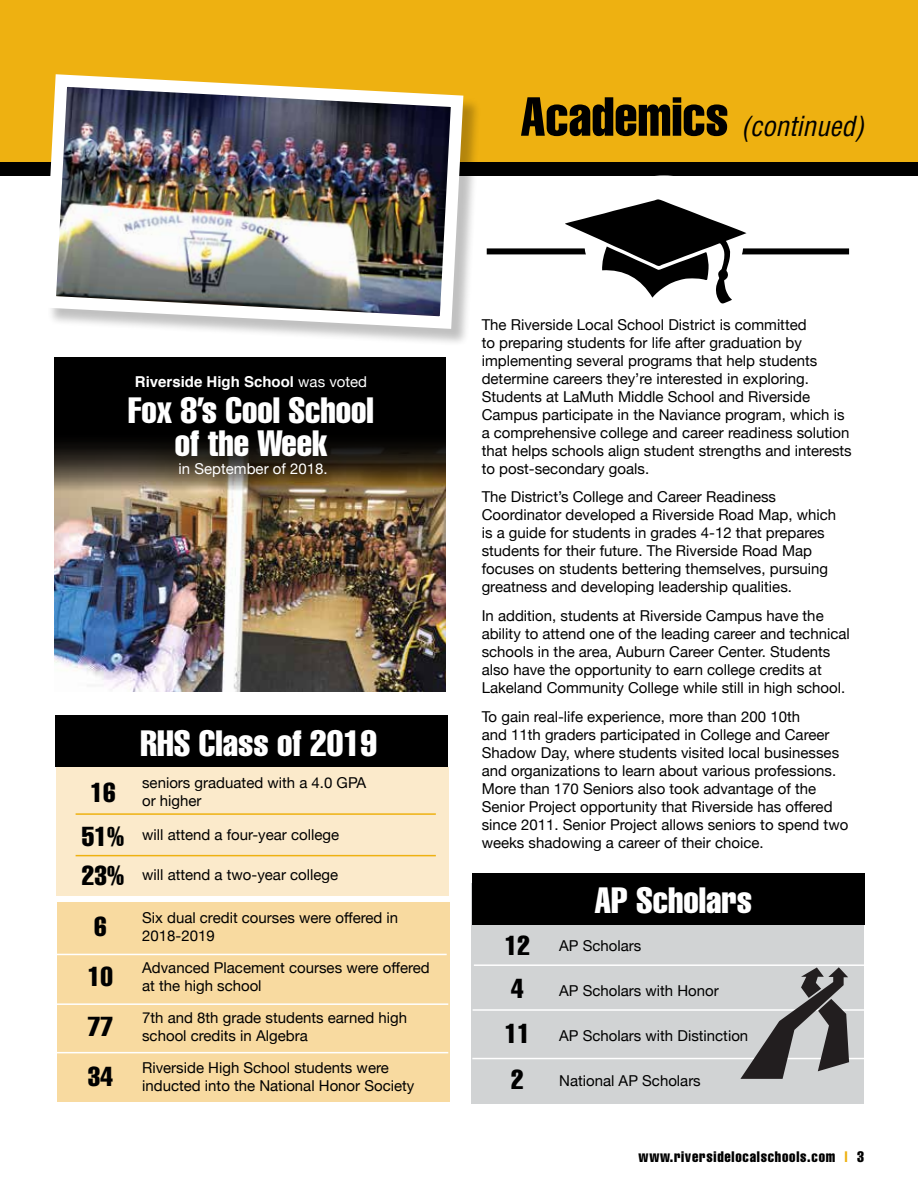
<style>
.page{position:relative;width:918px;height:1188px;background:#fff}
.page>*{position:absolute;margin:0;border:0;box-sizing:border-box;transform-origin:0 0}
.t1{font:extra-condensed 36px/33px "Helvetica";color:#fff;text-align:center}
.t2{font:extra-condensed 27px/49.8px "Helvetica";color:#000}
.t3{font:italic condensed 27px "Helvetica";color:#000}
.t4{font:15px/18px "Helvetica Neue";color:#000}
.t5{font:extra-condensed 15px "Helvetica";letter-spacing:.05em;color:#000}
.t6{font:700 15px "Helvetica";color:#fff}
.t7{font:15px "Helvetica Neue";color:#fff}
.s1{font-style:normal;font-stretch:extra-condensed;font-size:54px}
.s2{font-family:"Helvetica Neue";font-weight:400}
.s3{color:#eeb111}
</style>
<div class="page">
<div style="left:471px;top:884px;width:393px;height:220px;background:#d1d3d4"></div>
<div style="left:57px;top:903px;width:393px;height:199px;background:#f8daa0"></div>
<div style="left:56px;top:767px;width:393px;height:129px;background:#fbeacb"></div>
<div style="left:0;top:0;width:918px;height:162px;background:#eeb111"></div>
<div style="left:0;top:162px;width:918px;height:14px;background:#000"></div>
<div style="left:46px;top:77px;width:436px;height:270px;background:#000;opacity:.25"></div>
<img style="left:46px;top:74px;width:424px;height:261px">
<div style="left:56px;top:716px;width:392px;height:51px;background:#000"></div>
<hr style="left:76px;top:813px;width:360px;height:2px;background:#eeb111">
<hr style="left:76px;top:855px;width:360px;height:1px;background:#eeb111">
<div style="left:473px;top:873px;width:392px;height:52px;background:#000"></div>
<hr style="left:56px;top:1003px;width:392px;height:2px;background:#fff">
<hr style="left:56px;top:1052px;width:392px;height:1px;background:#fff">
<hr style="left:474px;top:964px;width:393px;height:2px;background:#fff">
<hr style="left:473px;top:1009px;width:392px;height:2px;background:#fff">
<hr style="left:472px;top:1058px;width:393px;height:1px;background:#fff">
<svg style="left:740px;top:967px;width:109px;height:112px"></svg>
<hr style="left:54px;top:954px;width:393px;height:1px;background:#fff">
<div style="left:487px;top:248px;width:362px;height:6px;background:#000"></div>
<svg style="left:565px;top:199px;width:182px;height:105px"></svg>
<div style="left:54px;top:357px;width:392px;height:335px;background:#000"></div>
<img style="left:54px;top:442px;width:392px;height:250px">
<h2 class="t3" style="left:520px;top:109px;width:345px"><span class="s1">Academics</span> (continued)</h2>
<p class="t6" style="left:135px;top:369px;width:234px">Riverside High School <span class="s2">was voted</span></p>
<h1 class="t1" style="left:128px;top:393px;width:247px">Fox 8’s Cool School of the Week</h1>
<p class="t7" style="left:179px;top:457px;width:150px">in September of 2018.</p>
<h2 class="t2" style="left:82px;top:770px;width:44px;line-height:44.4px;text-align:center">16<br>51%</h2>
<h2 class="t2" style="left:82px;top:850px;width:44px">23%</h2>
<h2 class="t2" style="left:88px;top:901px;width:27px">6<br>10<br>77<br>34</h2>
<h1 class="t1" style="left:140px;top:726px;width:238px">RHS Class of 2019</h1>
<p class="t4" style="left:142px;top:774px;width:226px">seniors graduated with a 4.0 GPA or higher</p>
<p class="t4" style="left:142px;top:827px;width:198px">will attend a four-year college</p>
<p class="t4" style="left:142px;top:866px;width:198px">will attend a two-year college</p>
<p class="t4" style="left:142px;top:909px;width:258px">Six dual credit courses were offered in<br>2018-2019</p>
<p class="t4" style="left:142px;top:959px;width:289px">Advanced Placement courses were offered at the high school</p>
<p class="t4" style="left:142px;top:1009px;width:267px">7th and 8th grade students earned high school credits in Algebra</p>
<p class="t4" style="left:142px;top:1059px;width:274px">Riverside High School students were inducted into the National Honor Society</p>
<p class="t4" style="left:482px;top:316px;width:372px">The Riverside Local School District is committed<br>to preparing students for life after graduation by implementing several programs that help students determine careers they’re interested in exploring.<br>Students at LaMuth Middle School and Riverside Campus participate in the Naviance program, which is a comprehensive college and career readiness solution that helps schools align student strengths and interests to post-secondary goals.</p>
<p class="t4" style="left:482px;top:489px;width:356px">The District’s College and Career Readiness Coordinator developed a Riverside Road Map, which is a guide for students in grades 4-12 that prepares students for their future. The Riverside Road Map focuses on students bettering themselves, pursuing greatness and developing leadership qualities.</p>
<p class="t4" style="left:482px;top:608px;width:370px">In addition, students at Riverside Campus have the ability to attend one of the leading career and technical schools in the area, Auburn Career Center. Students also have the opportunity to earn college credits at Lakeland Community College while still in high school.</p>
<p class="t4" style="left:482px;top:709px;width:368px">To gain real-life experience, more than 200 10th<br>and 11th graders participated in College and Career Shadow Day, where students visited local businesses and organizations to learn about various professions.<br>More than 170 Seniors also took advantage of the Senior Project opportunity that Riverside has offered since 2011. Senior Project allows seniors to spend two weeks shadowing a career of their choice.</p>
<h2 class="t2" style="left:505px;top:924px;width:27px;line-height:42.5px">12<br>4</h2>
<h2 class="t2" style="left:505px;top:1011px;width:27px;line-height:45.5px">11<br>2</h2>
<h1 class="t1" style="left:595px;top:883px;width:159px">AP Scholars</h1>
<p class="t4" style="left:559px;top:937px;width:84px">AP Scholars</p>
<p class="t4" style="left:559px;top:982px;width:161px">AP Scholars with Honor</p>
<p class="t4" style="left:559px;top:1027px;width:191px">AP Scholars with Distinction</p>
<p class="t4" style="left:559px;top:1072px;width:143px">National AP Scholars</p>
<p class="t5" style="left:639px;top:1147px;width:227px">www.riversidelocalschools.com <span class="s3">|</span> 3</p>
</div>
